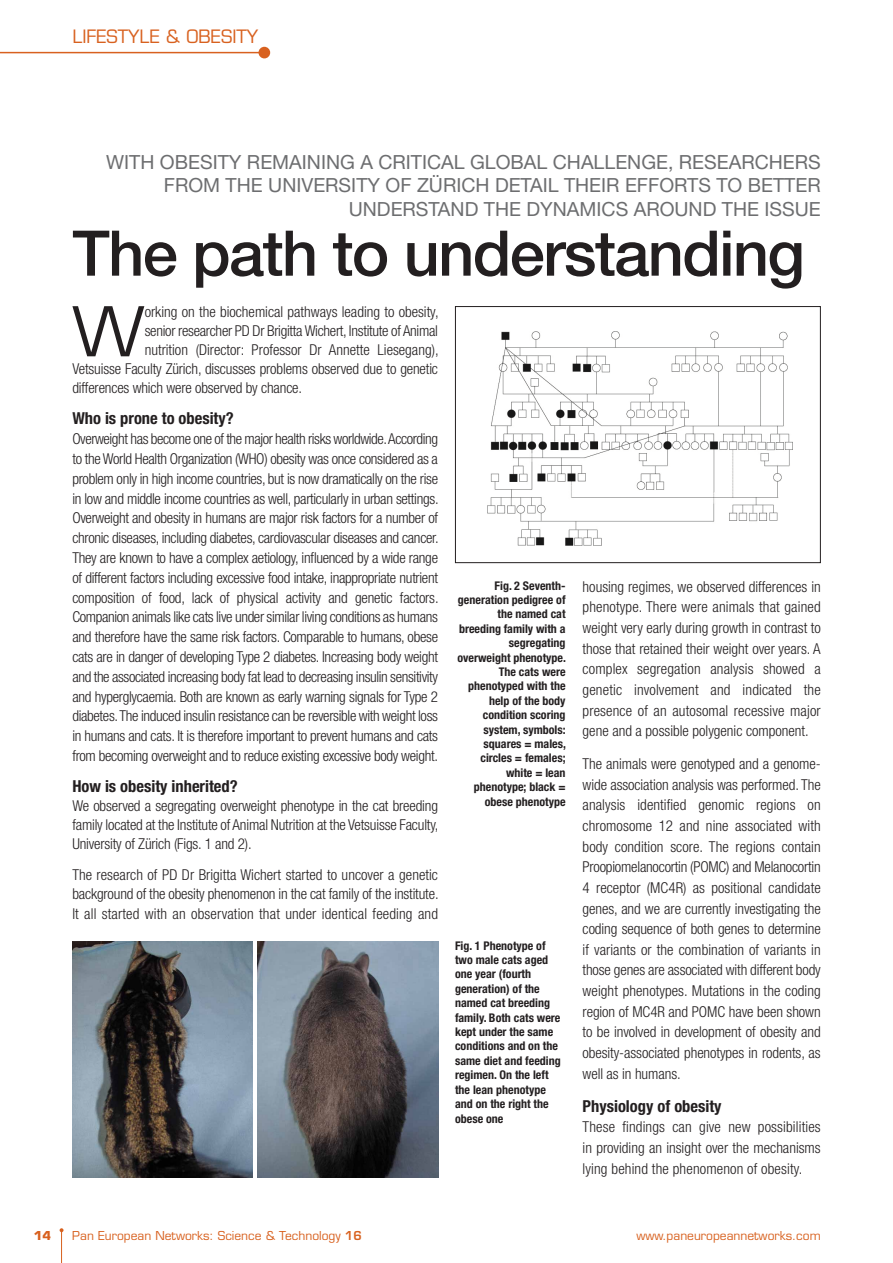
<style>
.page{position:relative;width:893px;height:1263px;background:#fff}
.page>*{position:absolute;margin:0;border:0;box-sizing:border-box;transform-origin:0 0}
.t1{font:66.9px "Eurostile LT Std";color:#231f20;scale:.96 1}
.t2{font:500 63px "Helvetica Neue LT Std";letter-spacing:-.025em;color:#231f20}
.t3{font:19.5px/23.4px "Helvetica Neue LT Std";color:#6d6e70;text-align:right}
.t4{font:18px "Eurostile LT Std";color:#d8611f}
.t5{font:700 condensed 16.5px "Helvetica Neue LT Std";color:#231f20}
.t6{font:300 condensed 15px/20.7px "Helvetica Neue LT Std";letter-spacing:-.005em;color:#231f20;text-align:justify}
.t7{font:700 condensed 12px/14.4px "Helvetica Neue LT Std";color:#231f20}
.t8{font:12px "Eurostile LT Std";color:#d8611f}
.t9{font:700 12px "Eurostile LT Std";color:#d8611f}
.s1{font-weight:600}
</style>
<div class="page">
<hr style="left:61px;top:1230px;width:1px;height:33px;background:#d8611f">
<svg style="left:60px;top:1228px;width:4px;height:4px"></svg>
<hr style="left:0;top:52px;width:264px;height:1px;background:#d8611f">
<div style="left:258px;top:47px;width:12px;height:11px;background:#d8611f;border-radius:50%"></div>
<img style="left:487px;top:331px;width:305px;height:215px">
<div style="left:455px;top:306px;width:366px;height:257px;border:1px solid #231f20"></div>
<img style="left:258px;top:941px;width:180px;height:237px">
<img style="left:72px;top:941px;width:180px;height:237px">
<p class="t4" style="left:72px;top:27px;width:187px">LIFESTYLE &amp; OBESITY</p>
<h3 class="t3" style="left:106px;top:150px;width:716px">WITH OBESITY REMAINING A CRITICAL GLOBAL CHALLENGE, RESEARCHERS<br>FROM THE UNIVERSITY OF ZÜRICH DETAIL THEIR EFFORTS TO BETTER<br>UNDERSTAND THE DYNAMICS AROUND THE ISSUE</h3>
<h2 class="t2" style="left:72px;top:231px;width:734px">The path to understanding</h2>
<h1 class="t1" style="left:72px;top:294px;width:77px">W</h1>
<p class="t6" style="left:145px;top:303px;width:295px">orking on the biochemical pathways leading to obesity,</p>
<p class="t6" style="left:145px;top:322px;width:295px">senior researcher PD Dr Brigitta Wichert, Institute of Animal</p>
<p class="t6" style="left:145px;top:341px;width:295px">nutrition (Director: Professor Dr Annette Liesegang),</p>
<p class="t6" style="left:72px;top:360px;width:367px">Vetsuisse Faculty Zürich, discusses problems observed due to genetic</p>
<p class="t6" style="left:72px;top:379px;width:231px">differences which were observed by chance.</p>
<p class="t5" style="left:72px;top:413px;width:163px">Who is prone to obesity?</p>
<p class="t6" style="left:72px;top:430px;width:368px;line-height:19.8px">Overweight has become one of the major health risks worldwide. According to the World Health Organization (WHO) obesity was once considered as a problem only in high income countries, but is now dramatically on the rise in low and middle income countries as well, particularly in urban settings.<br>Overweight and obesity in humans are major risk factors for a number of chronic diseases, including diabetes, cardiovascular diseases and cancer.<br>They are known to have a complex aetiology, influenced by a wide range of different factors including excessive food intake, inappropriate nutrient composition of food, lack of physical activity and genetic factors.<br>Companion animals like cats live under similar living conditions as humans and therefore have the same risk factors. Comparable to humans, obese cats are in danger of developing Type 2 diabetes. Increasing body weight and the associated increasing body fat lead to decreasing insulin sensitivity and hyperglycaemia. Both are known as early warning signals for Type 2 diabetes. The induced insulin resistance can be reversible with weight loss in humans and cats. It is therefore important to prevent humans and cats from becoming overweight and to reduce existing excessive body weight.</p>
<p class="t5" style="left:72px;top:780px;width:167px">How is obesity inherited?</p>
<p class="t6" style="left:72px;top:798px;width:368px;line-height:19px">We observed a segregating overweight phenotype in the cat breeding family located at the Institute of Animal Nutrition at the Vetsuisse Faculty, University of Zürich (Figs. 1 and 2).</p>
<p class="t6" style="left:72px;top:867px;width:368px;line-height:19px">The research of PD Dr Brigitta Wichert started to uncover a genetic background of the obesity phenomenon in the cat family of the institute.<br>It all started with an observation that under identical feeding and</p>
<p class="t7" style="left:457px;top:579px;width:110px;text-align:right">Fig. 2 Seventh&shy;generation pedigree of the named cat breeding family with a segregating overweight phenotype.<br>The cats were phenotyped with the help of the body condition scoring system, symbols: squares = males, circles = females; white = lean phenotype; black = obese phenotype</p>
<p class="t7" style="left:455px;top:939px;width:107px">Fig. 1 Phenotype of two male cats aged one year (fourth generation) of the named cat breeding family. Both cats were kept under the same conditions and on the same diet and feeding regimen. On the left the lean phenotype and on the right the obese one</p>
<p class="t6" style="left:583px;top:577px;width:240px">housing regimes, we observed differences in phenotype. There were animals that gained weight very early during growth in contrast to those that retained their weight over years. A complex segregation analysis showed a genetic involvement and indicated the presence of an autosomal recessive major gene and a possible polygenic component.</p>
<p class="t6" style="left:583px;top:755px;width:240px">The animals were genotyped and a genome&shy;wide association analysis was performed. The analysis identified genomic regions on chromosome 12 and nine associated with body condition score. The regions contain Proopiomelanocortin (POMC) and Melanocortin 4 receptor (MC4R) as positional candidate genes, and we are currently investigating the coding sequence of both genes to determine if variants or the combination of variants in those genes are associated with different body weight phenotypes. Mutations in the coding region of MC4R and POMC have been shown to be involved in development of obesity and obesity-associated phenotypes in rodents, as well as in humans.</p>
<p class="t5" style="left:583px;top:1100px;width:140px">Physiology of obesity</p>
<p class="t6" style="left:583px;top:1118px;width:240px">These findings can give new possibilities in providing an insight over the mechanisms lying behind the phenomenon of obesity.</p>
<p class="t9" style="left:34px;top:1229px;width:19px">14</p>
<p class="t8" style="left:72px;top:1229px;width:291px">Pan European Networks: Science &amp; Technology <span class="s1">16</span></p>
<p class="t8" style="left:636px;top:1229px;width:186px">www.paneuropeannetworks.com</p>
</div>
